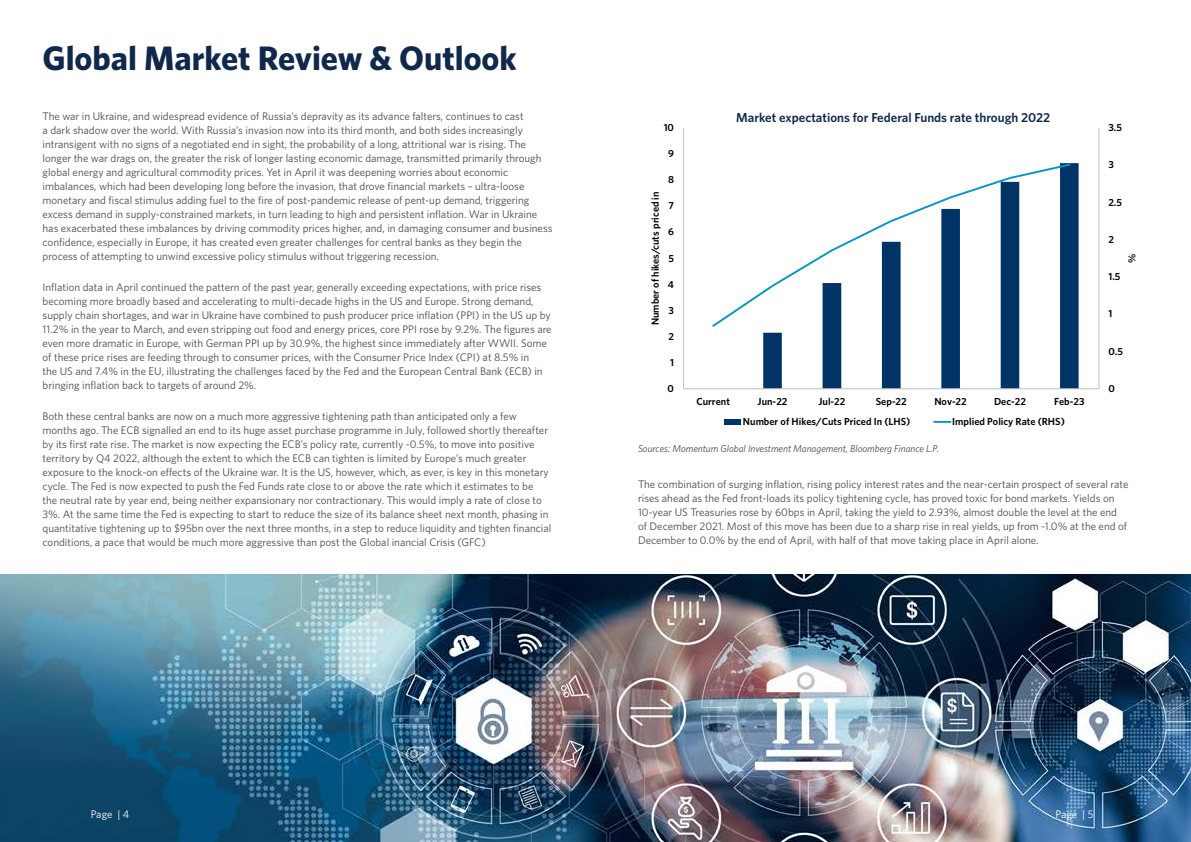
<style>
.page{position:relative;width:1191px;height:842px;background:#fff}
.page>*{position:absolute;margin:0;border:0;box-sizing:border-box;transform-origin:0 0}
.t1{font:700 34px "Whitney";color:#10284c}
.t2{font:600 13px "Whitney";color:#10284c}
.t3{font:11px/14px "Whitney";color:#4a4a49}
.t4{font:11px "Whitney";letter-spacing:-.01em;color:#fff}
.t5{font:600 10.3px "Whitney";color:#000}
.t6{font:italic 10px "Whitney";color:#4a4a49}
</style>
<div class="page">
<img style="left:0;top:574px;width:1191px;height:268px">
<svg style="left:763px;top:163px;width:315px;height:225px"></svg>
<hr style="left:1098px;top:128px;width:1px;height:261px;background:#bfbfbf">
<hr style="left:683px;top:128px;width:1px;height:261px;background:#bfbfbf">
<hr style="left:683px;top:388px;width:416px;height:1px;background:#bfbfbf">
<svg style="left:712px;top:163px;width:359px;height:166px"></svg>
<div style="left:724px;top:419px;width:17px;height:6px;background:#036"></div>
<svg style="left:934px;top:421px;width:16px;height:2px"></svg>
<h1 class="t1" style="left:43px;top:35px;width:475px">Global Market Review &amp; Outlook</h1>
<p class="t3" style="left:43px;top:108px;width:511px">The war in Ukraine, and widespread evidence of Russia’s depravity as its advance falters, continues to cast<br>a dark shadow over the world. With Russia’s invasion now into its third month, and both sides increasingly intransigent with no signs of a negotiated end in sight, the probability of a long, attritional war is rising. The longer the war drags on, the greater the risk of longer lasting economic damage, transmitted primarily through global energy and agricultural commodity prices. Yet in April it was deepening worries about economic imbalances, which had been developing long before the invasion, that drove financial markets – ultra-loose monetary and fiscal stimulus adding fuel to the fire of post-pandemic release of pent-up demand, triggering excess demand in supply-constrained markets, in turn leading to high and persistent inflation. War in Ukraine has exacerbated these imbalances by driving commodity prices higher, and, in damaging consumer and business confidence, especially in Europe, it has created even greater challenges for central banks as they begin the process of attempting to unwind excessive policy stimulus without triggering recession.</p>
<p class="t3" style="left:43px;top:280px;width:510px">Inflation data in April continued the pattern of the past year, generally exceeding expectations, with price rises becoming more broadly based and accelerating to multi-decade highs in the US and Europe. Strong demand, supply chain shortages, and war in Ukraine have combined to push producer price inflation (PPI) in the US up by 11.2% in the year to March, and even stripping out food and energy prices, core PPI rose by 9.2%. The figures are even more dramatic in Europe, with German PPI up by 30.9%, the highest since immediately after WWII. Some of these price rises are feeding through to consumer prices, with the Consumer Price Index (CPI) at 8.5% in<br>the US and 7.4% in the EU, illustrating the challenges faced by the Fed and the European Central Bank (ECB) in bringing inflation back to targets of around 2%.</p>
<p class="t3" style="left:43px;top:409px;width:510px">Both these central banks are now on a much more aggressive tightening path than anticipated only a few months ago. The ECB signalled an end to its huge asset purchase programme in July, followed shortly thereafter by its first rate rise. The market is now expecting the ECB’s policy rate, currently -0.5%, to move into positive territory by Q4 2022, although the extent to which the ECB can tighten is limited by Europe’s much greater exposure to the knock-on effects of the Ukraine war. It is the US, however, which, as ever, is key in this monetary cycle. The Fed is now expected to push the Fed Funds rate close to or above the rate which it estimates to be<br>the neutral rate by year end, being neither expansionary nor contractionary. This would imply a rate of close to 3%. At the same time the Fed is expecting to start to reduce the size of its balance sheet next month, phasing in quantitative tightening up to $95bn over the next three months, in a step to reduce liquidity and tighten financial conditions, a pace that would be much more aggressive than post the Global inancial Crisis (GFC)</p>
<p class="t5" style="left:663px;top:121px;width:12px">10</p>
<p class="t5" style="left:668px;top:147px;width:7px">9</p>
<p class="t5" style="left:668px;top:173px;width:7px">8</p>
<p class="t5" style="left:648px;top:325px;width:135px;rotate:-90deg">Number of hikes/cuts priced in</p>
<p class="t5" style="left:668px;top:199px;width:7px">7</p>
<p class="t5" style="left:668px;top:225px;width:7px">6</p>
<p class="t5" style="left:668px;top:251px;width:7px">5</p>
<p class="t5" style="left:668px;top:277px;width:8px">4</p>
<p class="t5" style="left:668px;top:303px;width:7px">3</p>
<p class="t5" style="left:668px;top:329px;width:7px">2</p>
<p class="t5" style="left:670px;top:355px;width:5px">1</p>
<p class="t5" style="left:667px;top:381px;width:8px">0</p>
<p class="t2" style="left:736px;top:109px;width:315px">Market expectations for Federal Funds rate through 2022</p>
<p class="t5" style="left:696px;top:395px;width:35px">Current</p>
<p class="t5" style="left:757px;top:395px;width:31px">Jun-22</p>
<p class="t5" style="left:818px;top:395px;width:28px">Jul-22</p>
<p class="t5" style="left:875px;top:395px;width:32px">Sep-22</p>
<p class="t5" style="left:934px;top:395px;width:34px">Nov-22</p>
<p class="t5" style="left:994px;top:395px;width:33px">Dec-22</p>
<p class="t5" style="left:1054px;top:395px;width:32px">Feb-23</p>
<p class="t5" style="left:743px;top:415px;width:169px">Number of Hikes/Cuts Priced In (LHS)</p>
<p class="t5" style="left:952px;top:415px;width:114px">Implied Policy Rate (RHS)</p>
<p class="t6" style="left:638px;top:442px;width:302px">Sources: Momentum Global Investment Management, Bloomberg Finance L.P.</p>
<p class="t5" style="left:1108px;top:121px;width:15px">3.5</p>
<p class="t5" style="left:1108px;top:158px;width:7px">3</p>
<p class="t5" style="left:1108px;top:195px;width:15px">2.5</p>
<p class="t5" style="left:1108px;top:232px;width:7px">2</p>
<p class="t5" style="left:1108px;top:270px;width:14px">1.5</p>
<p class="t5" style="left:1124px;top:263px;width:11px;rotate:-90deg">%</p>
<p class="t5" style="left:1108px;top:307px;width:5px">1</p>
<p class="t5" style="left:1108px;top:344px;width:16px">0.5</p>
<p class="t5" style="left:1108px;top:381px;width:8px">0</p>
<p class="t3" style="left:638px;top:477px;width:492px">The combination of surging inflation, rising policy interest rates and the near-certain prospect of several rate rises ahead as the Fed front-loads its policy tightening cycle, has proved toxic for bond markets. Yields on 10-year US Treasuries rose by 60bps in April, taking the yield to 2.93%, almost double the level at the end of December 2021. Most of this move has been due to a sharp rise in real yields, up from -1.0% at the end of December to 0.0% by the end of April, with half of that move taking place in April alone.</p>
<p class="t4" style="left:91px;top:807px;width:40px">Page | 4</p>
<p class="t4" style="left:1055px;top:807px;width:40px">Page | 5</p>
</div>
